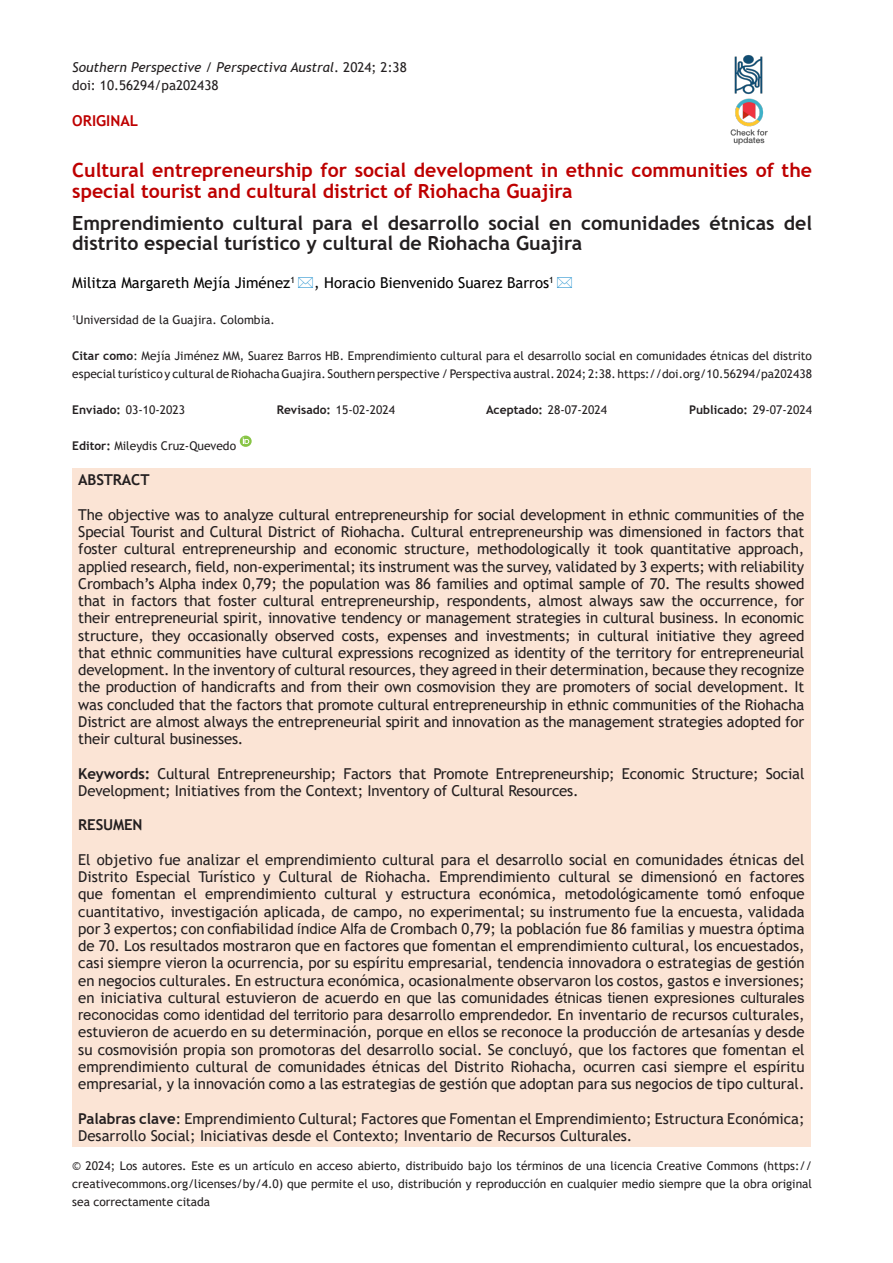
<style>
.page{position:relative;width:893px;height:1263px;background:#fff}
.page>*{position:absolute;margin:0;border:0;box-sizing:border-box;transform-origin:0 0}
.t1{font:700 19.5px/19.5px "Trebuchet MS";color:#231f20}
.t2{font:700 19.5px/21px "Trebuchet MS";color:#be0000}
.Body_Text{font:15px/17.2px "Trebuchet MS";letter-spacing:-.01em;color:#231f20;text-align:justify}
.t3{font:15px "Trebuchet MS";color:#000}
.Heading_1{font:700 15px "Trebuchet MS";letter-spacing:-.01em;color:#231f20}
.t4{font:700 15px "Trebuchet MS";color:#be0000}
.t5{font:italic 13.5px "Trebuchet MS";color:#231f20}
.t6{font:13.5px "Trebuchet MS";color:#231f20}
.t7{font:12px/18px "Trebuchet MS";color:#231f20;text-align:justify}
.t8{font:700 12px "Trebuchet MS";color:#231f20}
.s1{font-style:normal}
.s2{font-weight:700}
.s3{font-weight:400}
.s4{font-family:"Arial"}
</style>
<div class="page">
<img style="left:734px;top:55px;width:29px;height:40px">
<img style="left:730px;top:98px;width:38px;height:47px">
<div style="left:72px;top:468px;width:739px;height:679px;background:#fbe4d5"></div>
<svg style="left:240px;top:436px;width:12px;height:11px"></svg>
<p class="t5" style="left:72px;top:59px;width:336px">Southern Perspective / Perspectiva Austral<span class="s1">. 2024; 2:38</span></p>
<p class="t6" style="left:72px;top:77px;width:148px">doi: 10.56294/pa202438</p>
<p class="t4" style="left:72px;top:111px;width:67px">ORIGINAL</p>
<p class="t2" style="left:72px;top:159px;width:741px">Cultural entrepreneurship for social development in ethnic communities of the special tourist and cultural district of Riohacha Guajira</p>
<p class="t1" style="left:72px;top:214px;width:741px">Emprendimiento cultural para el desarrollo social en comunidades étnicas del distrito especial turístico y cultural de Riohacha Guajira</p>
<p class="t3" style="left:72px;top:273px;width:224px">Militza Margareth Mejía Jiménez<sup>1</sup></p>
<p class="t3" style="left:314px;top:273px;width:241px">, Horacio Bienvenido Suarez Barros<sup>1</sup></p>
<p class="t7" style="left:72px;top:311px;width:204px"><sup>1</sup>Universidad de la Guajira. Colombia.</p>
<p class="t7" style="left:72px;top:347px;width:741px"><span class="s2">Citar como</span>: Mejía Jiménez MM, Suarez Barros HB. Emprendimiento cultural para el desarrollo social en comunidades étnicas del distrito especial turístico y cultural de Riohacha Guajira. Southern perspective / Perspectiva austral. 2024; 2:38. https://doi.org/10.56294/pa202438</p>
<p class="t7" style="left:72px;top:401px;width:114px"><span class="s2">Enviado:</span> 03-10-2023</p>
<p class="t7" style="left:277px;top:401px;width:120px"><span class="s2">Revisado:</span> 15-02-2024</p>
<p class="t7" style="left:486px;top:401px;width:122px"><span class="s2">Aceptado:</span> 28-07-2024</p>
<p class="t8" style="left:689px;top:402px;width:124px">Publicado: <span class="s3">29-07-2024</span></p>
<p class="t7" style="left:72px;top:437px;width:165px"><span class="s2">Editor:</span> Mileydis Cruz-Quevedo</p>
<p class="Heading_1" style="left:78px;top:471px;width:73px">ABSTRACT</p>
<p class="Body_Text" style="left:78px;top:506px;width:728px">The objective was to analyze cultural entrepreneurship for social development in ethnic communities of the Special Tourist and Cultural District of Riohacha. Cultural entrepreneurship was dimensioned in factors that foster cultural entrepreneurship and economic structure, methodologically it took quantitative approach, applied research, field, non-experimental; its instrument was the survey, validated by 3 experts; with reliability Crombach’s Alpha index 0,79; the population was 86 families and optimal sample of 70. The results showed that in factors that foster cultural entrepreneurship, respondents, almost always saw the occurrence, for their entrepreneurial spirit, innovative tendency or management strategies in cultural business. In economic structure, they occasionally observed costs, expenses and investments; in cultural initiative they agreed that ethnic communities have cultural expressions recognized as identity of the territory for entrepreneurial development. In the inventory of cultural resources, they agreed in their determination, because they recognize the production of handicrafts and from their own cosmovision they are promoters of social development. It was concluded that the factors that promote cultural entrepreneurship in ethnic communities of the Riohacha District are almost always the entrepreneurial spirit and innovation as the management strategies adopted for their cultural businesses.</p>
<p class="Body_Text" style="left:78px;top:764px;width:728px"><span class="s2">Keywords:</span> Cultural Entrepreneurship; Factors that Promote Entrepreneurship; Economic Structure; Social<br>Development; Initiatives from the Context; Inventory of Cultural Resources.</p>
<p class="Heading_1" style="left:78px;top:816px;width:66px">RESUMEN</p>
<p class="Body_Text" style="left:78px;top:851px;width:728px">El objetivo fue analizar el emprendimiento cultural para el desarrollo social en comunidades étnicas del Distrito Especial Turístico y Cultural de Riohacha. Emprendimiento cultural se dimensionó en factores que fomentan el emprendimiento cultural y estructura económica, metodológicamente tomó enfoque cuantitativo, investigación aplicada, de campo, no experimental; su instrumento fue la encuesta, validada por 3 expertos; con confiabilidad <span class="s4">índice Alfa de</span> Crombach 0,79; la población fue 86 familias y muestra óptima de 70. Los resultados mostraron que en factores que fomentan el emprendimiento cultural, los encuestados, casi siempre vieron la ocurrencia, por su espíritu empresarial, tendencia innovadora o estrategias de gestión en negocios culturales. En estructura económica, ocasionalmente observaron los costos, gastos e inversiones; en iniciativa cultural estuvieron de acuerdo en que las comunidades <span class="s4">étnicas tienen expresiones culturales reconocidas como identidad del territorio para</span> desarrollo emprendedor. En inventario de recursos culturales, estuvieron de acuerdo en su determinación, porque en ellos se reconoce la producción de artesanías y desde su cosmovisión propia son promotoras del desarrollo social. Se concluyó, que los factores que fomentan el emprendimiento cultural de comunidades étnicas del Distrito Riohacha, ocurren casi siempre el espíritu empresarial, y la innovación como a las estrategias de gestión que adoptan para sus negocios de tipo cultural.</p>
<p class="Body_Text" style="left:78px;top:1109px;width:728px"><span class="s2">Palabras clave</span>: Emprendimiento Cultural; Factores que Fomentan el Emprendimiento; Estructura Económica;<br>Desarrollo Social; Iniciativas desde el Contexto; Inventario de Recursos Culturales.</p>
<p class="t7" style="left:72px;top:1157px;width:741px">© 2024; Los autores. Este es un artículo en acceso abierto, distribuido bajo los términos de una licencia Creative Commons (https:// creativecommons.org/licenses/by/4.0) que permite el uso, distribución y reproducción en cualquier medio siempre que la obra original sea correctamente citada</p>
</div>
